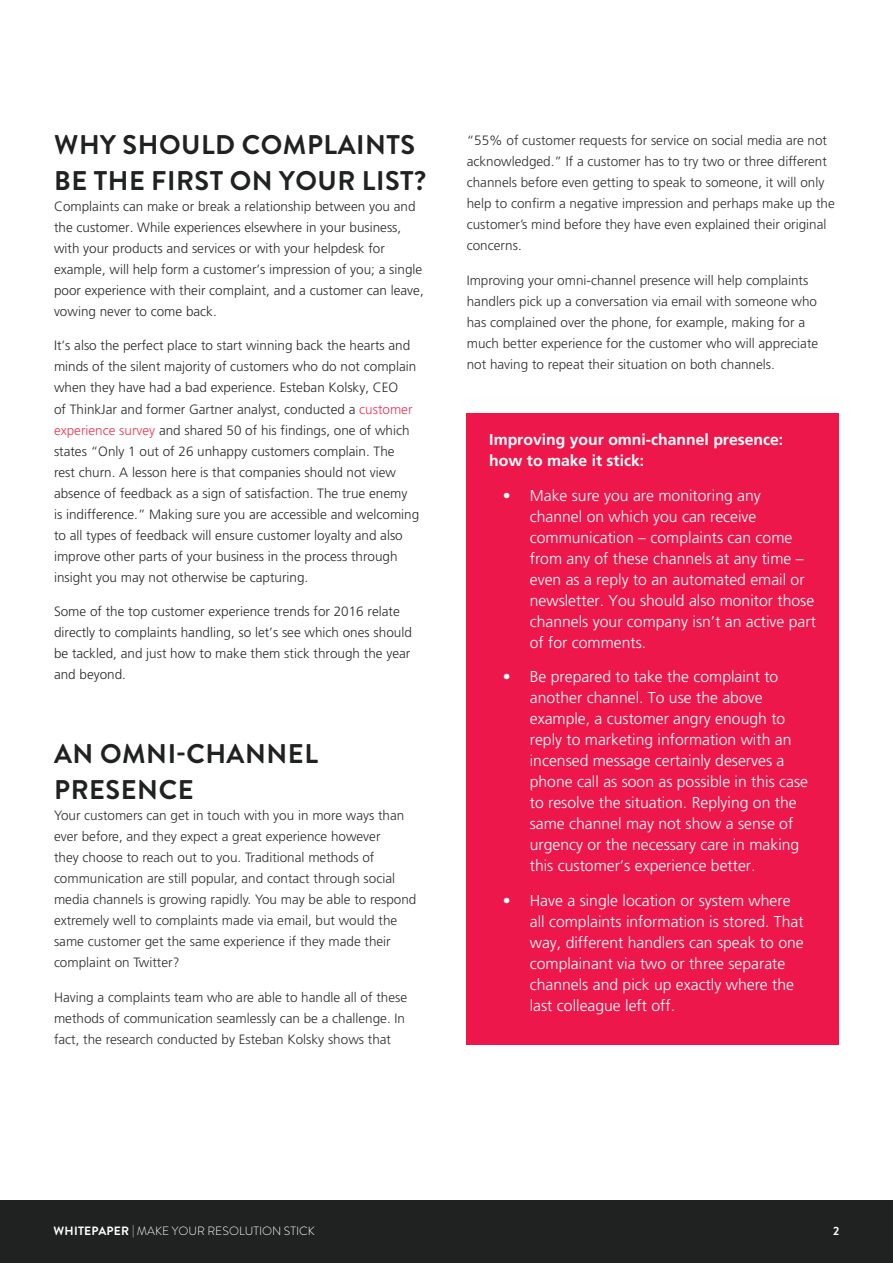
<style>
.page{position:relative;width:893px;height:1263px;background:#fff}
.page>*{position:absolute;margin:0;border:0;box-sizing:border-box;transform-origin:0 0}
.t1{font:700 27px/36px "Brandon Grotesque";letter-spacing:.02em;color:#1f2220}
.t2{font:300 15.75px/21px "Frutiger LT Std";color:#fff}
.t3{font:700 15.75px/21px "Frutiger LT Std";color:#fff}
.t4{font:300 13.5px/21px "Frutiger LT Std";color:#2a2c2a}
.t5{font:300 13.5px/21px "Frutiger LT Std";color:#2e302e}
.t6{font:300 12px "Brandon Grotesque";color:#fff}
.t7{font:700 12px "Brandon Grotesque";color:#fff}
.s1{color:#ee3653}
.s2{font-weight:700}
</style>
<div class="page">
<div style="left:0;top:1200px;width:893px;height:63px;background:#1f2220"></div>
<div style="left:467px;top:413px;width:372px;height:631px;background:#ed174b"></div>
<h1 class="t1" style="left:54px;top:127px;width:374px">WHY SHOULD COMPLAINTS<br>BE THE FIRST ON YOUR LIST?</h1>
<p class="t4" style="left:54px;top:196px;width:371px">Complaints can make or break a relationship between you and the customer. While experiences elsewhere in your business, with your products and services or with your helpdesk for example, will help form a customer’s impression of you; a single poor experience with their complaint, and a customer can leave, vowing never to come back.</p>
<p class="t4" style="left:54px;top:335px;width:367px">It’s also the perfect place to start winning back the hearts and minds of the silent majority of customers who do not complain when they have had a bad experience. Esteban Kolsky, CEO<br>of ThinkJar and former Gartner analyst, conducted a <span class="s1">customer experience survey</span> and shared 50 of his findings, one of which states “Only 1 out of 26 unhappy customers complain. The<br>rest churn. A lesson here is that companies should not view absence of feedback as a sign of satisfaction. The true enemy<br>is indifference.” Making sure you are accessible and welcoming to all types of feedback will ensure customer loyalty and also improve other parts of your business in the process through insight you may not otherwise be capturing.</p>
<p class="t4" style="left:54px;top:601px;width:359px">Some of the top customer experience trends for 2016 relate directly to complaints handling, so let’s see which ones should be tackled, and just how to make them stick through the year and beyond.</p>
<h1 class="t1" style="left:54px;top:736px;width:265px">AN OMNI-CHANNEL<br>PRESENCE</h1>
<p class="t5" style="left:54px;top:805px;width:364px">Your customers can get in touch with you in more ways than ever before, and they expect a great experience however<br>they choose to reach out to you. Traditional methods of communication are still popular, and contact through social media channels is growing rapidly. You may be able to respond extremely well to complaints made via email, but would the same customer get the same experience if they made their complaint on Twitter?</p>
<p class="t5" style="left:54px;top:986px;width:355px">Having a complaints team who are able to handle all of these methods of communication seamlessly can be a challenge. In fact, the research conducted by Esteban Kolsky shows that</p>
<p class="t5" style="left:467px;top:130px;width:370px">“55% of customer requests for service on social media are not acknowledged.” If a customer has to try two or three different channels before even getting to speak to someone, it will only help to confirm a negative impression and perhaps make up the customer’s mind before they have even explained their original concerns.</p>
<p class="t5" style="left:467px;top:270px;width:353px">Improving your omni-channel presence will help complaints handlers pick up a conversation via email with someone who has complained over the phone, for example, making for a much better experience for the customer who will appreciate not having to repeat their situation on both channels.</p>
<p class="t3" style="left:489px;top:429px;width:296px">Improving your omni-channel presence: how to make it stick:</p>
<p class="t2" style="left:530px;top:485px;width:288px;text-indent:-27px">• Make sure you are monitoring any channel on which you can receive communication – complaints can come from any of these channels at any time – even as a reply to an automated email or newsletter. You should also monitor those channels your company isn’t an active part of for comments.</p>
<p class="t2" style="left:530px;top:667px;width:280px;text-indent:-27px">• Be prepared to take the complaint to another channel. To use the above example, a customer angry enough to reply to marketing information with an incensed message certainly deserves a phone call as soon as possible in this case to resolve the situation. Replying on the same channel may not show a sense of urgency or the necessary care in making this customer’s experience better.</p>
<p class="t2" style="left:530px;top:890px;width:275px;text-indent:-27px">• Have a single location or system where all complaints information is stored. That way, different handlers can speak to one complainant via two or three separate channels and pick up exactly where the last colleague left off.</p>
<p class="t6" style="left:54px;top:1223px;width:263px"><span class="s2">WHITEPAPER</span> | MAKE YOUR RESOLUTION STICK</p>
<p class="t7" style="left:833px;top:1223px;width:8px">2</p>
</div>
